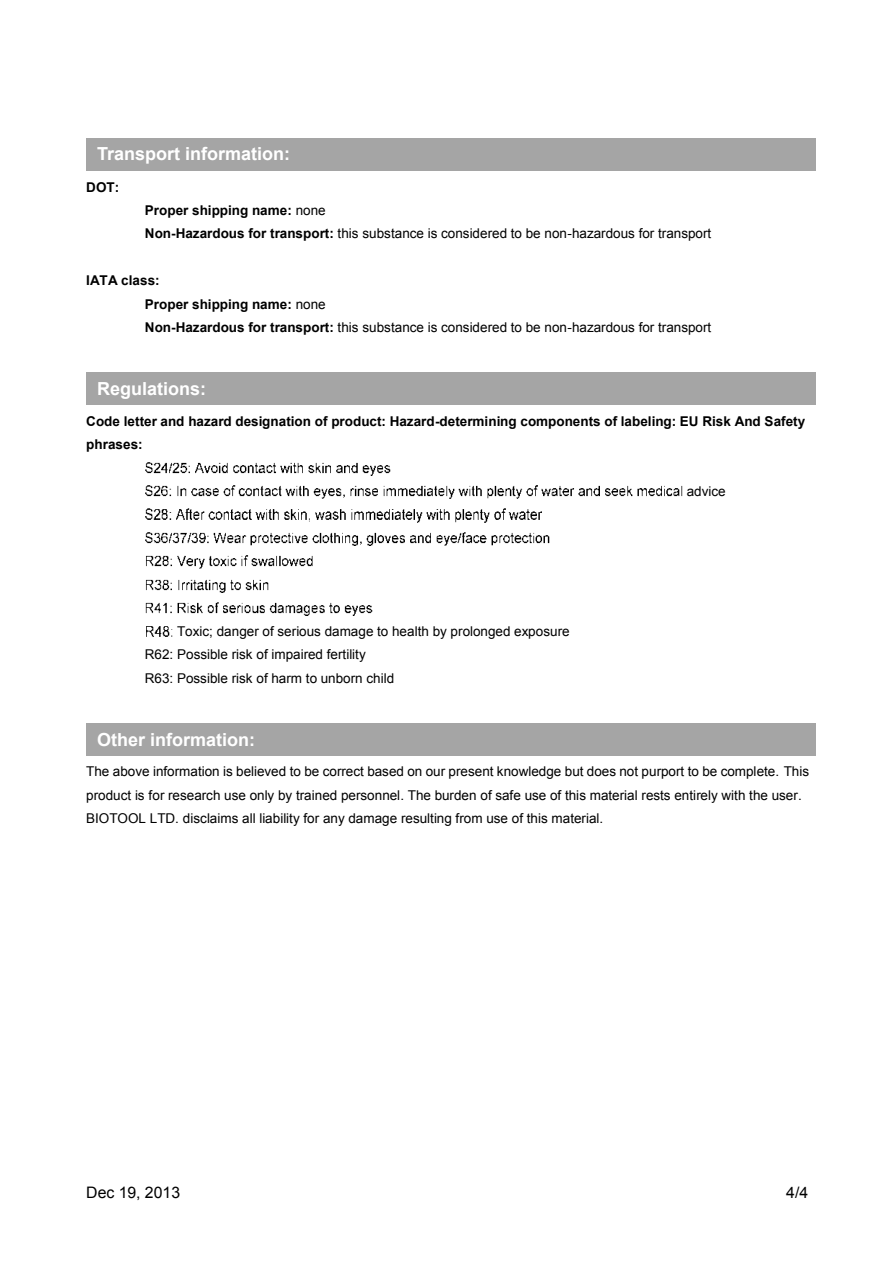
<style>
.page{position:relative;width:893px;height:1263px;background:#fff}
.page>*{position:absolute;margin:0;border:0;box-sizing:border-box;transform-origin:0 0}
.t1{font:700 18px "Arial";color:#fff}
.t2{font:15.9px "Arial";color:#000}
.t3{font:13.5px/23.4px "Arial";color:#000}
.t4{font:700 13.5px/23.4px "Arial";color:#000}
.s1{font-weight:700}
</style>
<div class="page">
<img style="left:145px;top:462px;width:246px;height:13px">
<img style="left:145px;top:485px;width:538px;height:14px">
<img style="left:145px;top:508px;width:397px;height:14px">
<img style="left:145px;top:532px;width:405px;height:13px">
<img style="left:146px;top:555px;width:167px;height:14px">
<img style="left:145px;top:579px;width:124px;height:13px">
<img style="left:145px;top:602px;width:228px;height:14px">
<img style="left:146px;top:626px;width:27px;height:11px">
<div style="left:86px;top:138px;width:729px;height:32px;background:#a5a5a5"></div>
<div style="left:86px;top:373px;width:729px;height:32px;background:#a5a5a5"></div>
<div style="left:86px;top:724px;width:729px;height:32px;background:#a5a5a5"></div>
<h1 class="t1" style="left:97px;top:142px;width:195px">Transport information:</h1>
<p class="t4" style="left:86px;top:175px;width:34px">DOT:</p>
<p class="t3" style="left:145px;top:199px;width:568px"><span class="s1">Proper shipping name:</span> none<br><span class="s1">Non-Hazardous for transport:</span> this substance is considered to be non-hazardous for transport</p>
<p class="t3" style="left:145px;top:269px;width:568px;text-indent:-59px"><span class="s1">IATA class:<br>Proper shipping name:</span> none<br><span class="s1">Non-Hazardous for transport:</span> this substance is considered to be non-hazardous for transport</p>
<h1 class="t1" style="left:97px;top:377px;width:111px">Regulations:</h1>
<p class="t4" style="left:86px;top:410px;width:720px">Code letter and hazard designation of product: Hazard-determining components of labeling: EU Risk And Safety phrases:</p>
<p class="t3" style="left:687px;top:479px;width:41px">advice</p>
<p class="t3" style="left:145px;top:620px;width:426px;text-indent:32px">Toxic; danger of serious damage to health by prolonged exposure<br>R62: Possible risk of impaired fertility<br>R63: Possible risk of harm to unborn child</p>
<h1 class="t1" style="left:97px;top:728px;width:160px">Other information:</h1>
<p class="t3" style="left:86px;top:760px;width:724px">The above information is believed to be correct based on our present knowledge but does not purport to be complete. This product is for research use only by trained personnel. The burden of safe use of this material rests entirely with the user.<br>BIOTOOL LTD. disclaims all liability for any damage resulting from use of this material.</p>
<p class="t2" style="left:86px;top:1182px;width:95px">Dec 19, 2013</p>
<p class="t2" style="left:786px;top:1182px;width:23px">4/4</p>
</div>
